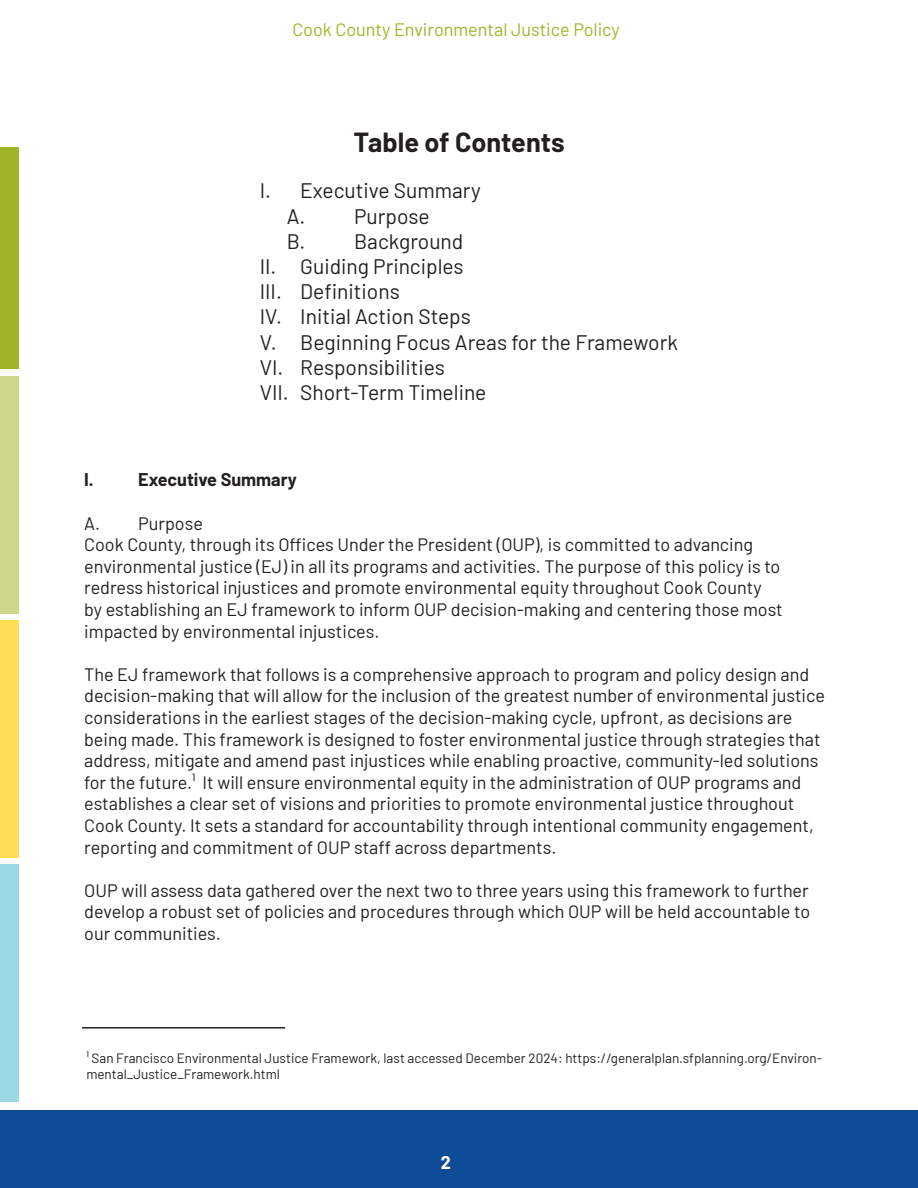
<style>
.page{position:relative;width:918px;height:1188px;background:#fff}
.page>*{position:absolute;margin:0;border:0;box-sizing:border-box;transform-origin:0 0}
.t1{font:700 27px "Barlow";color:#231f20}
.t2{font:21px "Barlow";color:#231f20}
.t3{font:18px/21.6px "Barlow";color:#231f20}
.t4{font:18px "Barlow";color:#a0b427}
.t5{font:700 18px "Barlow";color:#231f20}
.t6{font:700 18px "Barlow";color:#fff}
.t7{font:13.5px/16.2px "Barlow";color:#231f20}
</style>
<div class="page">
<div style="left:0;top:1110px;width:918px;height:78px;background:#0f4c97"></div>
<div style="left:0;top:376px;width:19px;height:238px;background:#cdd789"></div>
<div style="left:0;top:620px;width:19px;height:238px;background:#ffdd54"></div>
<div style="left:0;top:864px;width:19px;height:238px;background:#9cd9e6"></div>
<div style="left:0;top:147px;width:19px;height:222px;background:#a0b427"></div>
<hr style="left:82px;top:1027px;width:203px;height:2px;background:#231f20">
<p class="t4" style="left:292px;top:16px;width:329px">Cook County Environmental Justice Policy</p>
<p class="t1" style="left:353px;top:122px;width:213px">Table of Contents</p>
<p class="t2" style="left:260px;top:176px;width:223px">I. Executive Summary</p>
<p class="t2" style="left:287px;top:201px;width:145px">A. Purpose</p>
<p class="t2" style="left:287px;top:226px;width:178px">B. Background</p>
<p class="t2" style="left:260px;top:251px;width:205px">II. Guiding Principles</p>
<p class="t2" style="left:260px;top:277px;width:142px">III. Definitions</p>
<p class="t2" style="left:260px;top:302px;width:213px">IV. Initial Action Steps</p>
<p class="t2" style="left:260px;top:327px;width:420px">V. Beginning Focus Areas for the Framework</p>
<p class="t2" style="left:260px;top:352px;width:187px">VI. Responsibilities</p>
<p class="t2" style="left:260px;top:377px;width:228px">VII. Short-Term Timeline</p>
<p class="t5" style="left:84px;top:467px;width:11px">I.</p>
<p class="t5" style="left:138px;top:467px;width:160px">Executive Summary</p>
<p class="t3" style="left:84px;top:511px;width:120px">A. Purpose</p>
<p class="t3" style="left:84px;top:533px;width:700px">Cook County, through its Offices Under the President (OUP), is committed to advancing environmental justice (EJ) in all its programs and activities. The purpose of this policy is to redress historical injustices and promote environmental equity throughout Cook County by establishing an EJ framework to inform OUP decision-making and centering those most impacted by environmental injustices.</p>
<p class="t3" style="left:84px;top:662px;width:742px">The EJ framework that follows is a comprehensive approach to program and policy design and decision-making that will allow for the inclusion of the greatest number of environmental justice considerations in the earliest stages of the decision-making cycle, upfront, as decisions are being made. This framework is designed to foster environmental justice through strategies that address, mitigate and amend past injustices while enabling proactive, community-led solutions for the future.¹ It will ensure environmental equity in the administration of OUP programs and establishes a clear set of visions and priorities to promote environmental justice throughout Cook County. It sets a standard for accountability through intentional community engagement, reporting and commitment of OUP staff across departments.</p>
<p class="t3" style="left:84px;top:878px;width:727px;text-align:justify">OUP will assess data gathered over the next two to three years using this framework to further develop a robust set of policies and procedures through which OUP will be held accountable to our communities.</p>
<p class="t7" style="left:86px;top:1049px;width:737px">¹ San Francisco Environmental Justice Framework, last accessed December 2024: https://generalplan.sfplanning.org/Environ&shy;mental_Justice_Framework.html</p>
<p class="t6" style="left:441px;top:1149px;width:12px">2</p>
</div>
